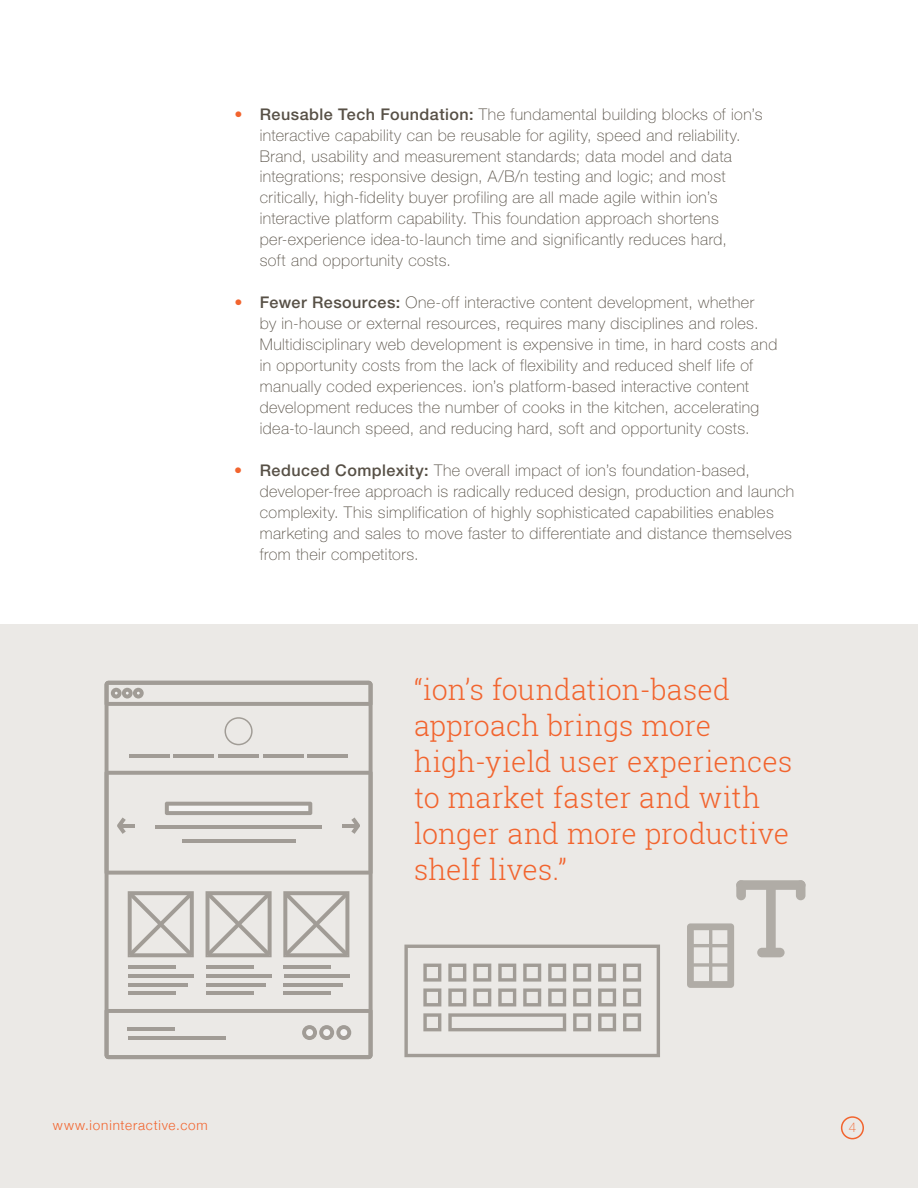
<style>
.page{position:relative;width:918px;height:1188px;background:#fff}
.page>*{position:absolute;margin:0;border:0;box-sizing:border-box;transform-origin:0 0}
.t1{font:300 28.5px/36px "Roboto Slab";letter-spacing:.005em;color:#f2642e}
.t2{font:100 16.2px/21px "Helvetica Neue LT Std";letter-spacing:.025em;color:#575046}
.t3{font:300 13.5px "Helvetica Neue";letter-spacing:.06em;color:#f2642e}
.t4{font:100 13.5px "Helvetica Neue LT Std";color:#f2642e}
.s1{color:#f2642e}
.s2{font-weight:500}
</style>
<div class="page">
<div style="left:0;top:624px;width:918px;height:564px;background:#ebe9e6"></div>
<div style="left:757px;top:948px;width:28px;height:9px;background:#b0aca6;border-radius:5px"></div>
<div style="left:736px;top:880px;width:10px;height:20px;background:#b0aca6;border-radius:5px"></div>
<div style="left:796px;top:880px;width:9px;height:20px;background:#b0aca6;border-radius:5px"></div>
<div style="left:766px;top:883px;width:10px;height:73px;background:#b0aca6;border-radius:5px"></div>
<div style="left:736px;top:880px;width:69px;height:10px;background:#b0aca6;border-radius:5px"></div>
<svg style="left:404px;top:945px;width:256px;height:112px"></svg>
<div style="left:841px;top:1116px;width:23px;height:23px;border:2px solid #f2642e;border-radius:50%"></div>
<svg style="left:105px;top:706px;width:268px;height:303px"></svg>
<svg style="left:105px;top:681px;width:268px;height:25px"></svg>
<hr style="left:129px;top:754px;width:40px;height:4px;background:#a19c96">
<hr style="left:174px;top:754px;width:40px;height:4px;background:#a19c96">
<hr style="left:219px;top:754px;width:40px;height:4px;background:#a19c96">
<hr style="left:263px;top:754px;width:40px;height:4px;background:#a19c96">
<hr style="left:308px;top:754px;width:40px;height:4px;background:#a19c96">
<svg style="left:105px;top:1009px;width:268px;height:50px"></svg>
<hr style="left:128px;top:1027px;width:47px;height:4px;background:#a19c96">
<hr style="left:128px;top:1036px;width:97px;height:4px;background:#a19c96">
<svg style="left:128px;top:891px;width:66px;height:66px"></svg>
<hr style="left:128px;top:965px;width:47px;height:4px;background:#a19c96">
<hr style="left:128px;top:974px;width:66px;height:4px;background:#a19c96">
<hr style="left:128px;top:983px;width:59px;height:4px;background:#a19c96">
<hr style="left:128px;top:991px;width:47px;height:4px;background:#a19c96">
<svg style="left:206px;top:891px;width:66px;height:66px"></svg>
<hr style="left:206px;top:965px;width:47px;height:4px;background:#a19c96">
<hr style="left:206px;top:974px;width:66px;height:4px;background:#a19c96">
<hr style="left:206px;top:983px;width:59px;height:4px;background:#a19c96">
<hr style="left:206px;top:991px;width:47px;height:4px;background:#a19c96">
<svg style="left:283px;top:891px;width:66px;height:66px"></svg>
<hr style="left:284px;top:965px;width:47px;height:4px;background:#a19c96">
<hr style="left:284px;top:974px;width:65px;height:4px;background:#a19c96">
<hr style="left:284px;top:983px;width:59px;height:4px;background:#a19c96">
<hr style="left:284px;top:991px;width:47px;height:4px;background:#a19c96">
<div style="left:225px;top:717px;width:28px;height:28px;border:2px solid #575046;border-radius:50%"></div>
<svg style="left:105px;top:771px;width:268px;height:104px"></svg>
<hr style="left:343px;top:824px;width:15px;height:4px;background:#a19c96">
<svg style="left:687px;top:923px;width:47px;height:65px"></svg>
<hr style="left:709px;top:926px;width:3px;height:59px;background:#575046;border-radius:2px">
<hr style="left:689px;top:944px;width:44px;height:3px;background:#575046;border-radius:2px">
<svg style="left:689px;top:963px;width:44px;height:4px"></svg>
<p class="t2" style="left:260px;top:103px;width:504px;text-indent:-25px"><span class="s1">•</span> <span class="s2">Reusable Tech Foundation:</span> The fundamental building blocks of ion’s interactive capability can be reusable for agility, speed and reliability.<br>Brand, usability and measurement standards; data model and data integrations; responsive design, A/B/n testing and logic; and most critically, high-fidelity buyer profiling are all made agile within ion’s interactive platform capability. This foundation approach shortens per-experience idea-to-launch time and significantly reduces hard,<br>soft and opportunity costs.</p>
<p class="t2" style="left:260px;top:292px;width:519px;text-indent:-25px"><span class="s1">•</span> <span class="s2">Fewer Resources:</span> One-off interactive content development, whether<br>by in-house or external resources, requires many disciplines and roles.<br>Multidisciplinary web development is expensive in time, in hard costs and in opportunity costs from the lack of flexibility and reduced shelf life of manually coded experiences. ion’s platform-based interactive content development reduces the number of cooks in the kitchen, accelerating idea-to-launch speed, and reducing hard, soft and opportunity costs.</p>
<p class="t2" style="left:260px;top:460px;width:536px;text-indent:-25px"><span class="s1">•</span> <span class="s2">Reduced Complexity:</span> The overall impact of ion’s foundation-based, developer-free approach is radically reduced design, production and launch complexity. This simplification of highly sophisticated capabilities enables marketing and sales to move faster to differentiate and distance themselves from their competitors.</p>
<h1 class="t1" style="left:414px;top:671px;width:380px">“ion’s foundation-based approach brings more high-yield user experiences to market faster and with longer and more productive shelf lives.”</h1>
<p class="t3" style="left:53px;top:1115px;width:156px">www.ioninteractive.com</p>
<p class="t4" style="left:849px;top:1120px;width:9px">4</p>
</div>
